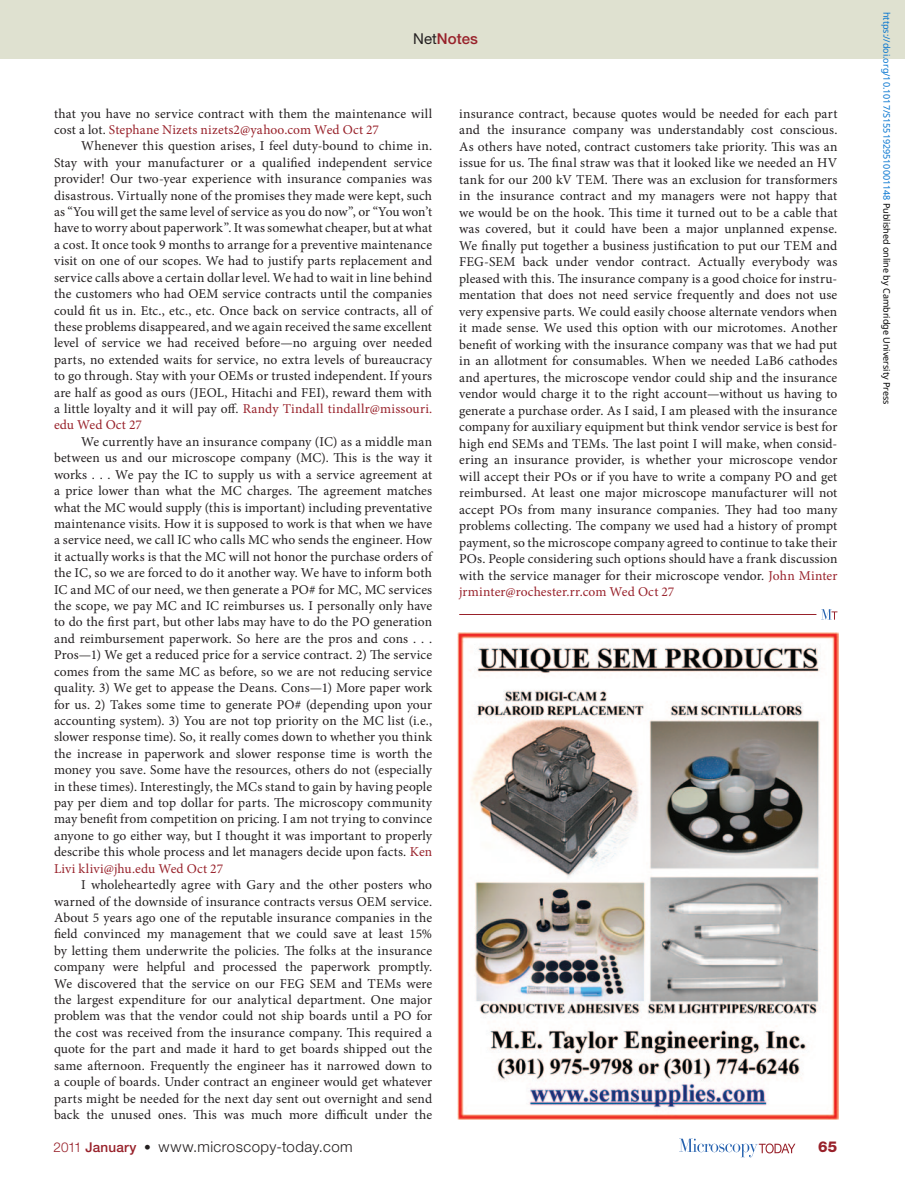
<style>
.page{position:relative;width:905px;height:1188px;background:#fff}
.page>*{position:absolute;margin:0;border:0;box-sizing:border-box;transform-origin:0 0}
.t1{font:300 15px "Helvetica Neue";letter-spacing:.03em;color:#231f20}
.t2{font:500 15px "Helvetica Neue";letter-spacing:.005em;color:#98212a}
.t3{font:800 15px "Helvetica Neue";color:#98212a}
.t4{font:13.5px/16.4px "Minion Pro";letter-spacing:.01em;color:#231f20;text-align:justify}
.t5{font:9px "Noto Sans";color:#0172cf}
.s1{font-weight:400;color:#231f20}
.s2{color:#98212a}
.s3{font-size:13.5px;color:#98212a}
.s4{font-weight:500;font-size:13.5px;color:#98212a}
.s5{font-weight:500;font-size:13.5px}
.s6{color:#000}
</style>
<div class="page">
<svg style="left:679px;top:1139px;width:116px;height:18px"></svg>
<div style="left:0;top:0;width:904px;height:58px;background:#dfe1d0"></div>
<hr style="left:459px;top:614px;width:357px;height:1px;background:#98212a">
<img style="left:458px;top:632px;width:380px;height:487px">
<svg style="left:821px;top:609px;width:16px;height:11px"></svg>
<p class="t2" style="left:413px;top:30px;width:66px"><span class="s1">Net</span>Notes</p>
<p class="t4" style="left:54px;top:105px;width:379px">that you have no service contract with them the maintenance will cost a lot. <span class="s2">Stephane Nizets nizets2@yahoo.com Wed Oct 27</span></p>
<p class="t4" style="left:54px;top:138px;width:380px;text-indent:27px">Whenever this question arises, I feel duty-bound to chime in.<br>Stay with your manufacturer or a qualified independent service provider! Our two-year experience with insurance companies was disastrous. Virtually none of the promises they made were kept, such as “You will get the same level of service as you do now”, or “You won’t have to worry about paperwork”. It was somewhat cheaper, but at what a cost. It once took 9 months to arrange for a preventive maintenance visit on one of our scopes. We had to justify parts replacement and service calls above a certain dollar level. We had to wait in line behind the customers who had OEM service contracts until the companies could fit us in. Etc., etc., etc. Once back on service contracts, all of these problems disappeared, and we again received the same excellent level of service we had received before—no arguing over needed parts, no extended waits for service, no extra levels of bureaucracy to go through. Stay with your OEMs or trusted independent. If yours are half as good as ours (JEOL, Hitachi and FEI), reward them with a little loyalty and it will pay off. <span class="s2">Randy Tindall tindallr@missouri. edu Wed Oct 27</span></p>
<p class="t4" style="left:54px;top:433px;width:380px;text-indent:27px">We currently have an insurance company (IC) as a middle man between us and our microscope company (MC). This is the way it works . . . We pay the IC to supply us with a service agreement at a price lower than what the MC charges. The agreement matches what the MC would supply (this is important) including preventative maintenance visits. How it is supposed to work is that when we have a service need, we call IC who calls MC who sends the engineer. How it actually works is that the MC will not honor the purchase orders of the IC, so we are forced to do it another way. We have to inform both IC and MC of our need, we then generate a PO# for MC, MC services the scope, we pay MC and IC reimburses us. I personally only have to do the first part, but other labs may have to do the PO generation and reimbursement paperwork. So here are the pros and cons . . .<br>Pros—1) We get a reduced price for a service contract. 2) The service comes from the same MC as before, so we are not reducing service quality. 3) We get to appease the Deans. Cons—1) More paper work for us. 2) Takes some time to generate PO# (depending upon your accounting system). 3) You are not top priority on the MC list (i.e., slower response time). So, it really comes down to whether you think the increase in paperwork and slower response time is worth the money you save. Some have the resources, others do not (especially in these times). Interestingly, the MCs stand to gain by having people pay per diem and top dollar for parts. The microscopy community may benefit from competition on pricing. I am not trying to convince anyone to go either way, but I thought it was important to properly describe this whole process and let managers decide upon facts. <span class="s2">Ken Livi klivi@jhu.edu Wed Oct 27</span></p>
<p class="t4" style="left:54px;top:877px;width:379px;text-indent:27px">I wholeheartedly agree with Gary and the other posters who warned of the downside of insurance contracts versus OEM service.<br>About 5 years ago one of the reputable insurance companies in the field convinced my management that we could save at least 15% by letting them underwrite the policies. The folks at the insurance company were helpful and processed the paperwork promptly.<br>We discovered that the service on our FEG SEM and TEMs were the largest expenditure for our analytical department. One major problem was that the vendor could not ship boards until a PO for the cost was received from the insurance company. This required a quote for the part and made it hard to get boards shipped out the same afternoon. Frequently the engineer has it narrowed down to a couple of boards. Under contract an engineer would get whatever parts might be needed for the next day sent out overnight and send back the unused ones. This was much more difficult under the</p>
<p class="t4" style="left:459px;top:105px;width:380px">insurance contract, because quotes would be needed for each part and the insurance company was understandably cost conscious.<br>As others have noted, contract customers take priority. This was an issue for us. The final straw was that it looked like we needed an HV tank for our 200 kV TEM. There was an exclusion for transformers in the insurance contract and my managers were not happy that we would be on the hook. This time it turned out to be a cable that was covered, but it could have been a major unplanned expense.<br>We finally put together a business justification to put our TEM and FEG-SEM back under vendor contract. Actually everybody was pleased with this. The insurance company is a good choice for instru&shy;mentation that does not need service frequently and does not use very expensive parts. We could easily choose alternate vendors when it made sense. We used this option with our microtomes. Another benefit of working with the insurance company was that we had put in an allotment for consumables. When we needed LaB6 cathodes and apertures, the microscope vendor could ship and the insurance vendor would charge it to the right account—without us having to generate a purchase order. As I said, I am pleased with the insurance company for auxiliary equipment but think vendor service is best for high end SEMs and TEMs. The last point I will make, when consid&shy;ering an insurance provider, is whether your microscope vendor will accept their POs or if you have to write a company PO and get reimbursed. At least one major microscope manufacturer will not accept POs from many insurance companies. They had too many problems collecting. The company we used had a history of prompt payment, so the microscope company agreed to continue to take their POs. People considering such options should have a frank discussion with the service manager for their microscope vendor. <span class="s2">John Minter jrminter@rochester.rr.com Wed Oct 27</span></p>
<p class="t1" style="left:54px;top:1137px;width:300px"><span class="s3">2011</span> <span class="s4">January</span> <span class="s5">•</span> www.microscopy-today.com</p>
<p class="t3" style="left:818px;top:1138px;width:21px">65</p>
<p class="t5" style="left:893px;top:12px;width:394px;rotate:90deg">https://doi.org/10.1017/S1551929510001148 <span class="s6">Published online by Cambridge University Press</span></p>
</div>
